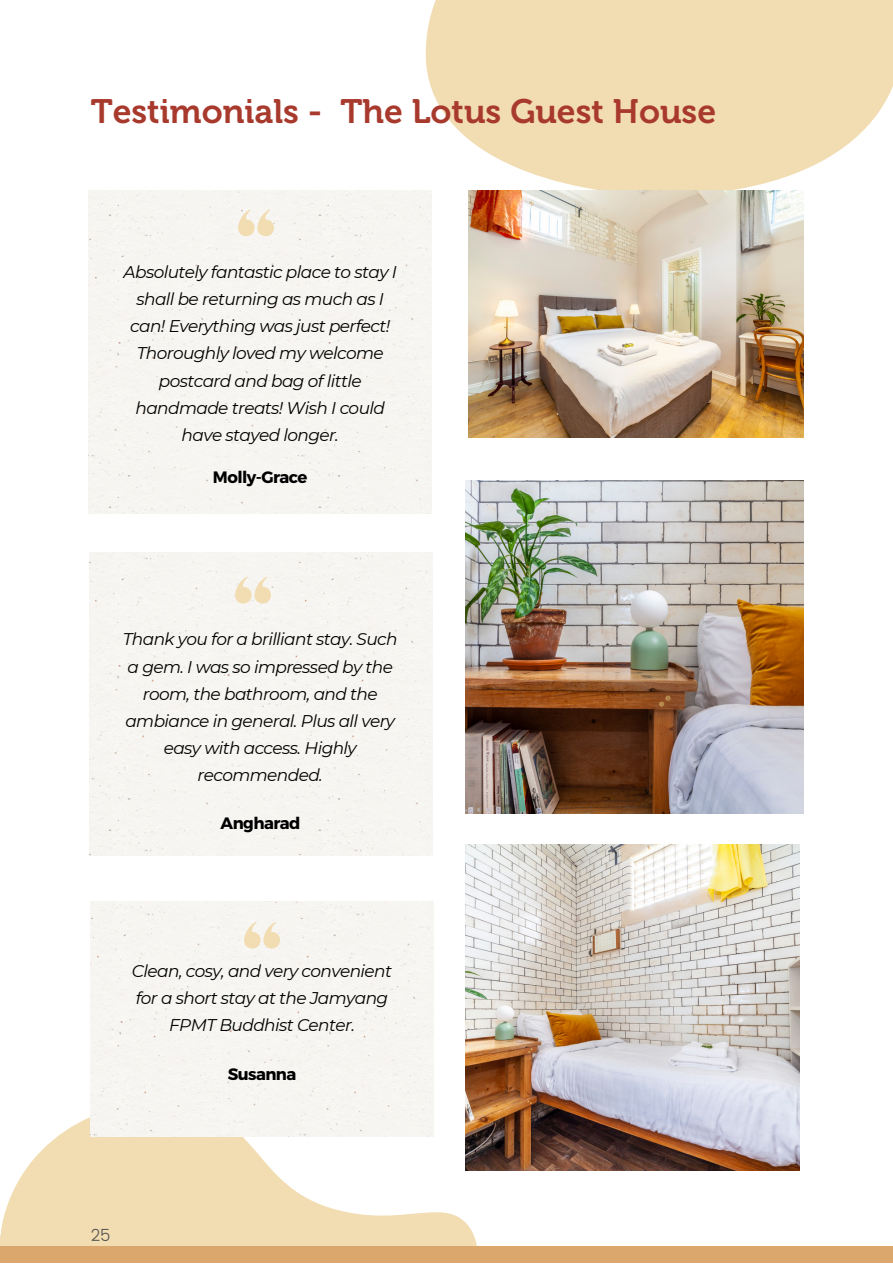
<style>
.page{position:relative;width:893px;height:1264px;background:#fff}
.page>*{position:absolute;margin:0;border:0;box-sizing:border-box;transform-origin:0 0}
.t1{font:33.75px "Museo 700";color:#a83a2d}
.t2{font:italic 16.95px/27.2px "Montserrat";letter-spacing:-.035em;color:#000;text-align:center}
.t3{font:700 16.5px "Montserrat";letter-spacing:-.035em;color:#000}
.t4{font:300 16.5px "Poppins";color:#515151}
</style>
<div class="page">
<svg style="left:426px;top:0;width:466px;height:190px;background:#f3e0ba"></svg>
<svg style="left:0;top:1081px;width:495px;height:164px;fill:#f2dcb1"></svg>
<div style="left:89px;top:190px;width:343px;height:323px;background:#f7f5f1"></div>
<svg style="left:238px;top:209px;width:36px;height:27px"></svg>
<div style="left:89px;top:552px;width:343px;height:303px;background:#f7f5f1"></div>
<div style="left:0;top:1245px;width:892px;height:17px;background:#dba76d"></div>
<svg style="left:235px;top:576px;width:36px;height:27px"></svg>
<div style="left:91px;top:901px;width:342px;height:235px;background:#f7f5f1"></div>
<svg style="left:244px;top:921px;width:36px;height:27px"></svg>
<img style="left:465px;top:844px;width:334px;height:326px">
<img style="left:468px;top:190px;width:335px;height:247px">
<img style="left:465px;top:480px;width:338px;height:333px">
<p class="t1" style="left:91px;top:91px;width:627px">Testimonials - The Lotus Guest House</p>
<p class="t2" style="left:123px;top:258px;width:275px">Absolutely fantastic place to stay I shall be returning as much as I can! Everything was just perfect!<br>Thoroughly loved my welcome postcard and bag of little handmade treats! Wish I could have stayed longer.</p>
<p class="t3" style="left:213px;top:466px;width:96px">Molly-Grace</p>
<p class="t2" style="left:123px;top:625px;width:276px">Thank you for a brilliant stay. Such a gem. I was so impressed by the room, the bathroom, and the ambiance in general. Plus all very easy with access. Highly recommended.</p>
<p class="t3" style="left:221px;top:812px;width:81px">Angharad</p>
<p class="t2" style="left:132px;top:957px;width:261px">Clean, cosy, and very convenient for a short stay at the Jamyang<br>FPMT Buddhist Center.</p>
<p class="t3" style="left:228px;top:1062px;width:70px">Susanna</p>
<p class="t4" style="left:91px;top:1225px;width:22px">25</p>
</div>
